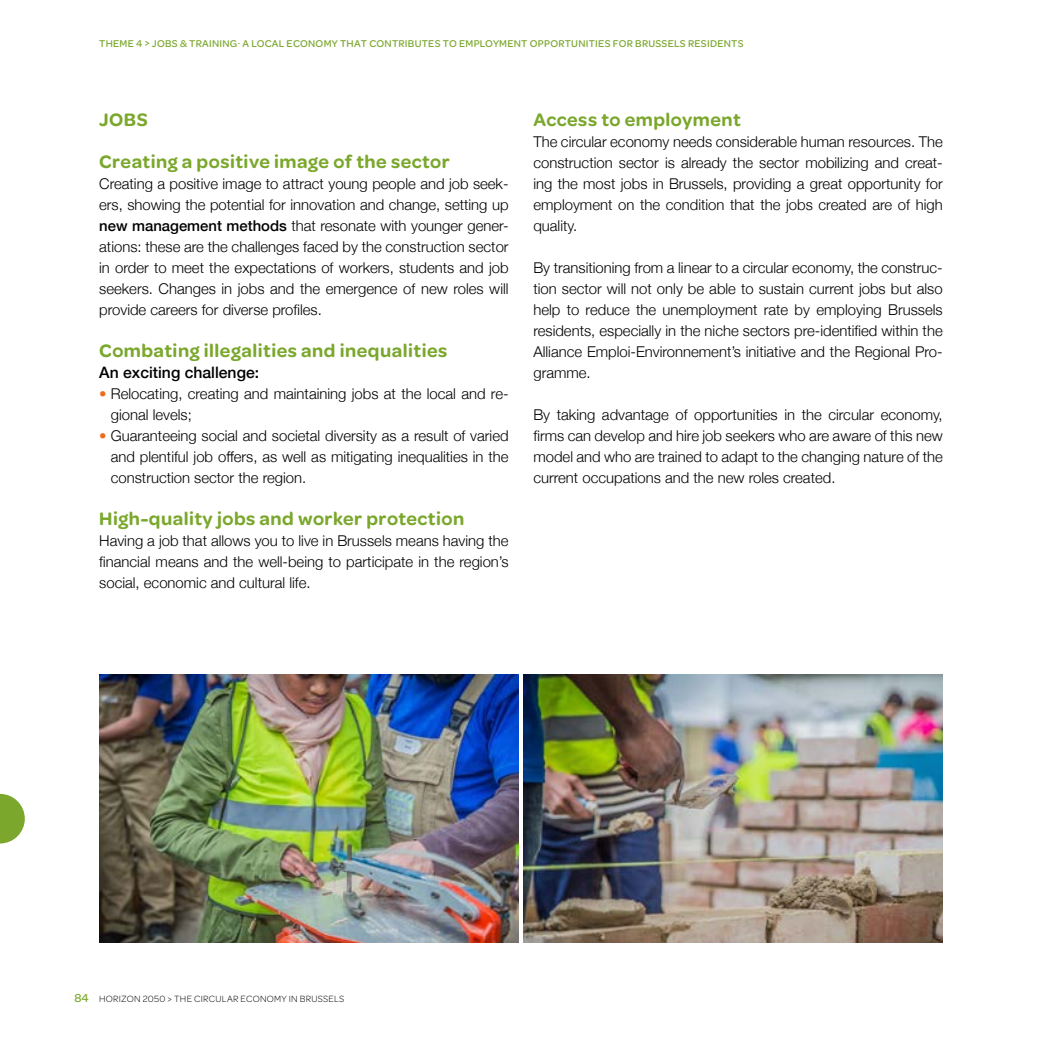
<style>
.page{position:relative;width:1042px;height:1042px;background:#fff}
.page>*{position:absolute;margin:0;border:0;box-sizing:border-box;transform-origin:0 0}
.t1{font:600 19.25px/42px "Omnes";letter-spacing:.025em;color:#7aa72c}
.t2{font:500 15.75px "Helvetica Neue";color:#000}
.t3{font:300 14.88px/21px "Helvetica Neue";color:#000;text-align:justify}
.t4{font:500 10.5px "Omnes";letter-spacing:.025em;color:#7aa72c}
.t5{font:300 9.62px "Omnes";letter-spacing:.025em;color:#000}
.s1{font-weight:500}
.s2{color:#ed6b1f}
.s3{font-weight:500;font-size:12.25px;color:#7aa72c}
</style>
<div class="page">
<svg style="left:0;top:794px;width:25px;height:49px"></svg>
<img style="left:99px;top:675px;width:419px;height:268px">
<img style="left:523px;top:675px;width:420px;height:268px">
<p class="t4" style="left:99px;top:36px;width:646px">THEME 4 &gt; JOBS &amp; TRAINING· A LOCAL ECONOMY THAT CONTRIBUTES TO EMPLOYMENT OPPORTUNITIES FOR BRUSSELS RESIDENTS</p>
<p class="t1" style="left:99px;top:98px;width:352px">JOBS<br>Creating a positive image of the sector</p>
<p class="t3" style="left:99px;top:172px;width:411px">Creating a positive image to attract young people and job seek&shy;ers, showing the potential for innovation and change, setting up <span class="s1">new management methods</span> that resonate with younger gener&shy;ations: these are the challenges faced by the construction sector in order to meet the expectations of workers, students and job seekers. Changes in jobs and the emergence of new roles will provide careers for diverse profiles.</p>
<p class="t1" style="left:99px;top:329px;width:350px">Combating illegalities and inequalities</p>
<p class="t2" style="left:99px;top:360px;width:161px">An exciting challenge:</p>
<p class="t3" style="left:111px;top:382px;width:399px;text-indent:-12px"><span class="s2">•</span> Relocating, creating and maintaining jobs at the local and re&shy;gional levels;</p>
<p class="t3" style="left:111px;top:424px;width:399px;text-indent:-12px"><span class="s2">•</span> Guaranteeing social and societal diversity as a result of varied and plentiful job offers, as well as mitigating inequalities in the construction sector the region.</p>
<p class="t1" style="left:99px;top:497px;width:366px">High-quality jobs and worker protection</p>
<p class="t3" style="left:99px;top:529px;width:411px">Having a job that allows you to live in Brussels means having the financial means and the well-being to participate in the region’s social, economic and cultural life.</p>
<p class="t1" style="left:533px;top:98px;width:209px">Access to employment</p>
<p class="t3" style="left:533px;top:130px;width:411px">The circular economy needs considerable human resources. The construction sector is already the sector mobilizing and creat&shy;ing the most jobs in Brussels, providing a great opportunity for employment on the condition that the jobs created are of high quality.</p>
<p class="t3" style="left:533px;top:256px;width:411px">By transitioning from a linear to a circular economy, the construc&shy;tion sector will not only be able to sustain current jobs but also help to reduce the unemployment rate by employing Brussels residents, especially in the niche sectors pre-identified within the Alliance Emploi-Environnement’s initiative and the Regional Pro&shy;gramme.</p>
<p class="t3" style="left:533px;top:403px;width:411px">By taking advantage of opportunities in the circular economy, firms can develop and hire job seekers who are aware of this new model and who are trained to adapt to the changing nature of the current occupations and the new roles created.</p>
<p class="t5" style="left:74px;top:993px;width:271px"><span class="s3">84</span> HORIZON 2050 &gt; THE CIRCULAR ECONOMY IN BRUSSELS</p>
</div>
